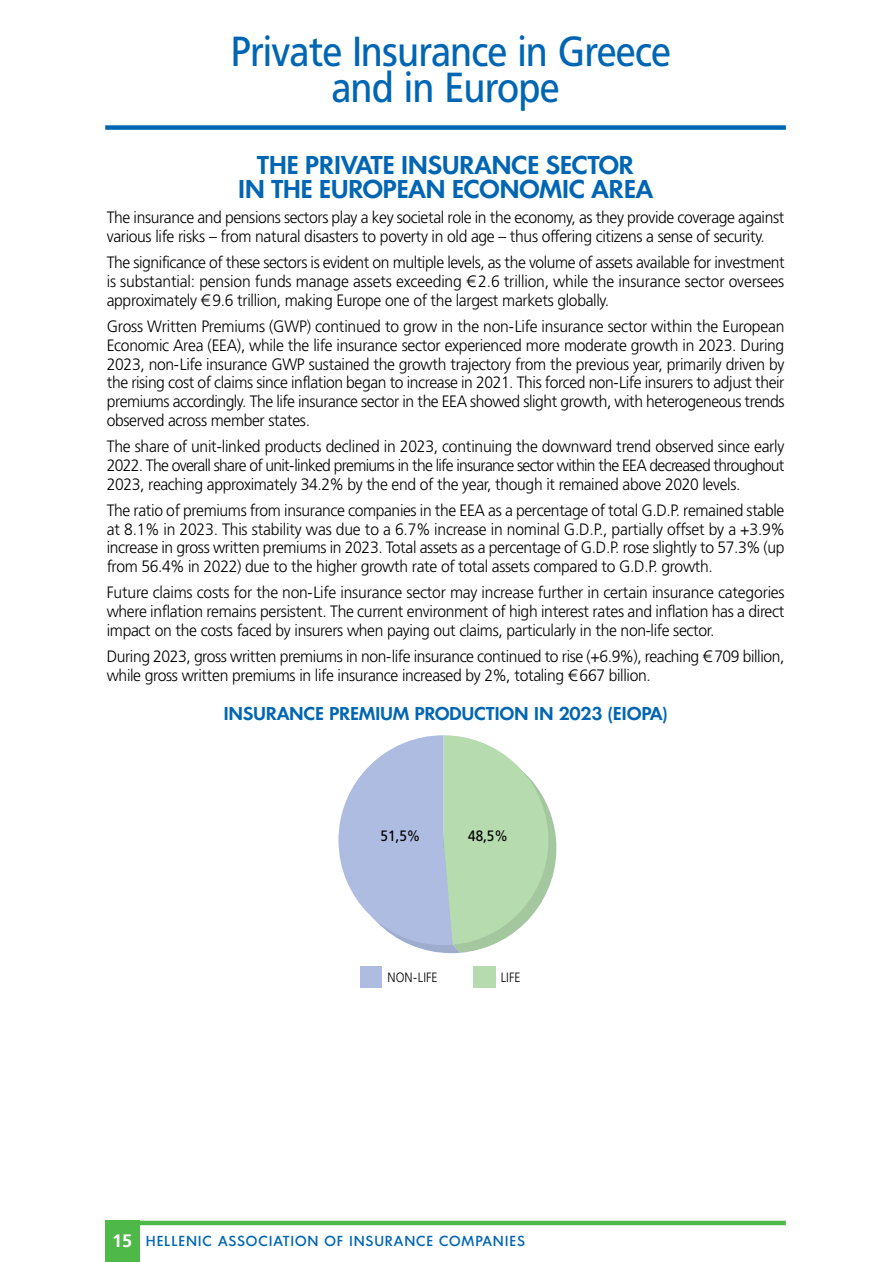
<style>
.page{position:relative;width:893px;height:1262px;background:#fff}
.page>*{position:absolute;margin:0;border:0;box-sizing:border-box;transform-origin:0 0}
.t1{font:42px/36px "PF Catalog";letter-spacing:-.02em;color:#0066b3;text-align:center;scale:.9 1}
.t2{font:24px/24px "Art Futur H Bold";letter-spacing:-.025em;color:#0066b3;text-align:center}
.t3{font:17.25px "Art Futur H Bold";letter-spacing:-.02em;color:#0066b3}
.t4{font:300 16.5px/18.8px "PF Catalog";letter-spacing:-.02em;color:#000;text-align:justify;scale:.95 1}
.t5{font:15px "PF Catalog";color:#000;scale:.9 1}
.t6{font:13.5px "Art Futur H Demi";letter-spacing:.065em;color:#0066b3}
.t7{font:300 13.5px "PF Catalog";color:#000;scale:.9 1}
.s1{font-family:"PF Catalog";font-weight:700;font-size:18px;color:#fff}
</style>
<div class="page">
<svg style="left:360px;top:966px;width:22px;height:21px"></svg>
<div style="left:105px;top:1220px;width:34px;height:42px;background:#4eb848"></div>
<div style="left:139px;top:1220px;width:646px;height:5px;background:#4eb848"></div>
<div style="left:105px;top:125px;width:680px;height:5px;background:#0066b3"></div>
<svg style="left:338px;top:735px;width:219px;height:218px"></svg>
<svg style="left:474px;top:966px;width:21px;height:21px"></svg>
<h1 class="t1" style="left:231px;top:36px;width:490px">Private Insurance in Greece and in Europe</h1>
<h2 class="t2" style="left:238px;top:156px;width:417px">THE PRIVATE INSURANCE SECTOR<br>IN THE EUROPEAN ECONOMIC AREA</h2>
<p class="t4" style="left:107px;top:209px;width:714px">The insurance and pensions sectors play a key societal role in the economy, as they provide coverage against various life risks – from natural disasters to poverty in old age – thus offering citizens a sense of security.</p>
<p class="t4" style="left:107px;top:254px;width:715px">The significance of these sectors is evident on multiple levels, as the volume of assets available for investment is substantial: pension funds manage assets exceeding ú2.6 trillion, while the insurance sector oversees approximately ú9.6 trillion, making Europe one of the largest markets globally.</p>
<p class="t4" style="left:107px;top:318px;width:714px">Gross Written Premiums (GWP) continued to grow in the non-Life insurance sector within the European Economic Area (EEA), while the life insurance sector experienced more moderate growth in 2023. During 2023, non-Life insurance GWP sustained the growth trajectory from the previous year, primarily driven by the rising cost of claims since inflation began to increase in 2021. This forced non-Life insurers to adjust their premiums accordingly. The life insurance sector in the EEA showed slight growth, with heterogeneous trends observed across member states.</p>
<p class="t4" style="left:107px;top:438px;width:715px">The share of unit-linked products declined in 2023, continuing the downward trend observed since early 2022. The overall share of unit-linked premiums in the life insurance sector within the EEA decreased throughout 2023, reaching approximately 34.2% by the end of the year, though it remained above 2020 levels.</p>
<p class="t4" style="left:107px;top:502px;width:715px">The ratio of premiums from insurance companies in the EEA as a percentage of total G.D.P. remained stable at 8.1% in 2023. This stability was due to a 6.7% increase in nominal G.D.P., partially offset by a +3.9% increase in gross written premiums in 2023. Total assets as a percentage of G.D.P. rose slightly to 57.3% (up from 56.4% in 2022) due to the higher growth rate of total assets compared to G.D.P. growth.</p>
<p class="t4" style="left:107px;top:584px;width:715px">Future claims costs for the non-Life insurance sector may increase further in certain insurance categories where inflation remains persistent. The current environment of high interest rates and inflation has a direct impact on the costs faced by insurers when paying out claims, particularly in the non-life sector.</p>
<p class="t4" style="left:107px;top:648px;width:714px">During 2023, gross written premiums in non-life insurance continued to rise (+6.9%), reaching ú709 billion, while gross written premiums in life insurance increased by 2%, totaling ú667 billion.</p>
<p class="t3" style="left:223px;top:706px;width:446px">INSURANCE PREMIUM PRODUCTION IN 2023 (EIOPA)</p>
<p class="t5" style="left:380px;top:829px;width:46px">51,5%</p>
<p class="t5" style="left:468px;top:829px;width:46px">48,5%</p>
<p class="t7" style="left:387px;top:971px;width:57px">NON-LIFE</p>
<p class="t7" style="left:501px;top:971px;width:23px">LIFE</p>
<p class="t6" style="left:112px;top:1234px;width:414px"><span class="s1">15</span> HELLENIC ASSOCIATION OF INSURANCE COMPANIES</p>
</div>
